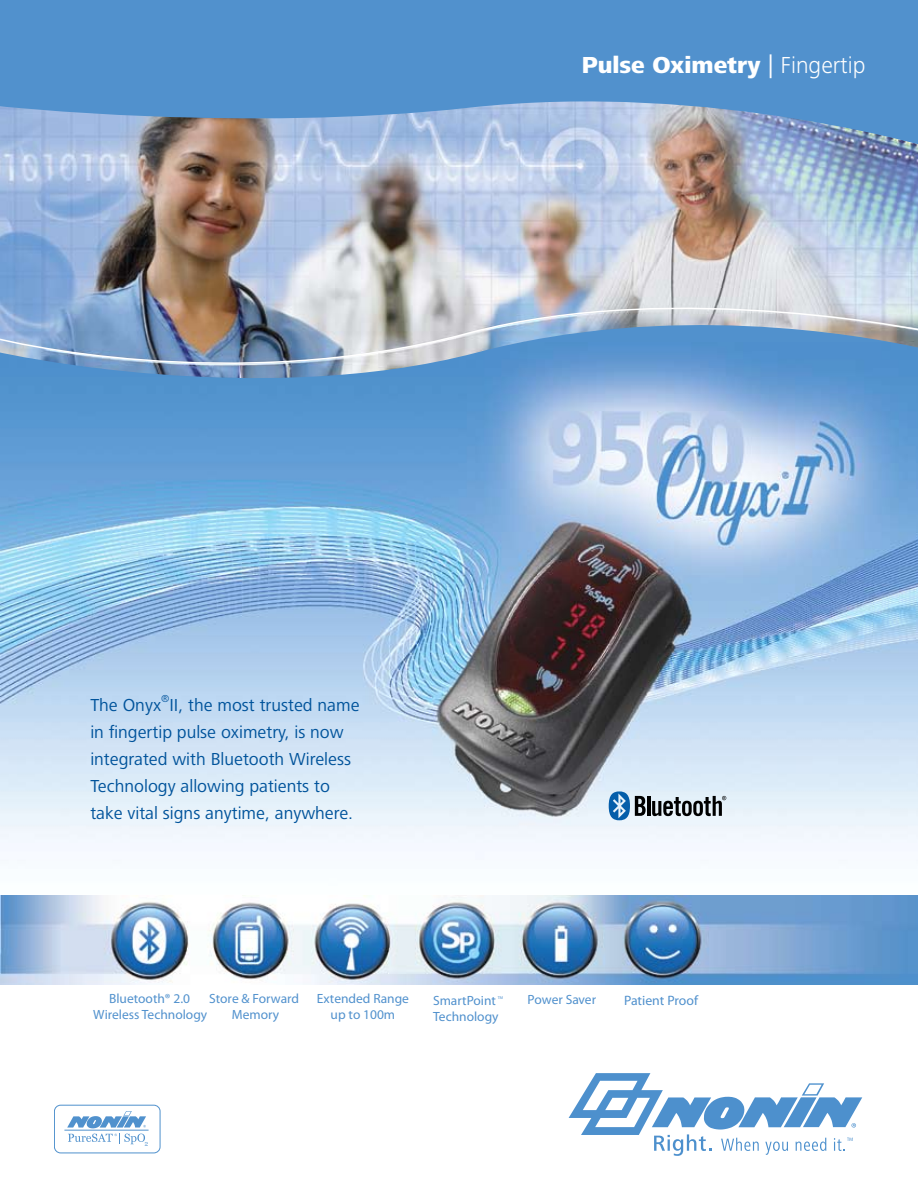
<style>
.page{position:relative;width:918px;height:1188px;background:#fff}
.page>*{position:absolute;margin:0;border:0;box-sizing:border-box;transform-origin:0 0}
.t1{font:800 24px "Frutiger Next LT";color:#fff}
.t2{font:18px/27px "Frutiger Next LT";color:#00539b}
.t3{font:13.65px "Myriad Pro";color:#5191cd}
.t4{font:13.35px/16px "Myriad Pro";color:#5191cd;text-align:center}
.t5{font:10.5px "Frutiger Next LT";color:#00539b}
.t6{font:4.05px "Myriad Pro";color:#5191cd}
.s1{font-weight:400}
.s2{font-weight:300}
</style>
<div class="page">
<img style="left:0;top:397px;width:918px;height:499px">
<svg style="left:569px;top:1073px;width:293px;height:83px"></svg>
<hr style="left:64px;top:1130px;width:85px;height:1px;background:#5091cd">
<svg style="left:67px;top:1111px;width:81px;height:35px"></svg>
<div style="left:54px;top:1105px;width:106px;height:48px;border:1px solid #5091cd;border-radius:6px"></div>
<img style="left:0;top:150px;width:918px;height:125px">
<img style="left:0;top:275px;width:918px;height:122px">
<svg style="left:0;top:0;width:918px;height:150px;background:#6599cc"></svg>
<img style="left:0;top:896px;width:918px;height:88px">
<hr style="left:647px;top:796px;width:3px;height:20px;background:#000">
<svg style="left:609px;top:791px;width:37px;height:29px"></svg>
<svg style="left:652px;top:796px;width:74px;height:20px"></svg>
<h1 class="t1" style="left:582px;top:52px;width:285px">Pulse Oximetry <span class="s1">|</span> <span class="s2">Fingertip</span></h1>
<p class="t2" style="left:90px;top:692px;width:72px">The Onyx</p>
<p class="t5" style="left:161px;top:693px;width:10px">®</p>
<p class="t2" style="left:90px;top:692px;width:271px;text-indent:79px">II, the most trusted name in fingertip pulse oximetry, is now integrated with Bluetooth Wireless Technology allowing patients to take vital signs anytime, anywhere.</p>
<p class="t4" style="left:209px;top:990px;width:92px">Store &amp; Forward<br>Memory</p>
<p class="t4" style="left:93px;top:990px;width:115px">Bluetooth® 2.0<br>Wireless Technology</p>
<p class="t4" style="left:433px;top:992px;width:64px">SmartPoint</p>
<p class="t3" style="left:624px;top:992px;width:75px">Patient Proof</p>
<p class="t4" style="left:317px;top:990px;width:94px">Extended Range up to 100m</p>
<p class="t6" style="left:498px;top:995px;width:7px">TM</p>
<p class="t4" style="left:528px;top:991px;width:70px">Power Saver</p>
<p class="t4" style="left:433px;top:1008px;width:67px">Technology</p>
</div>
